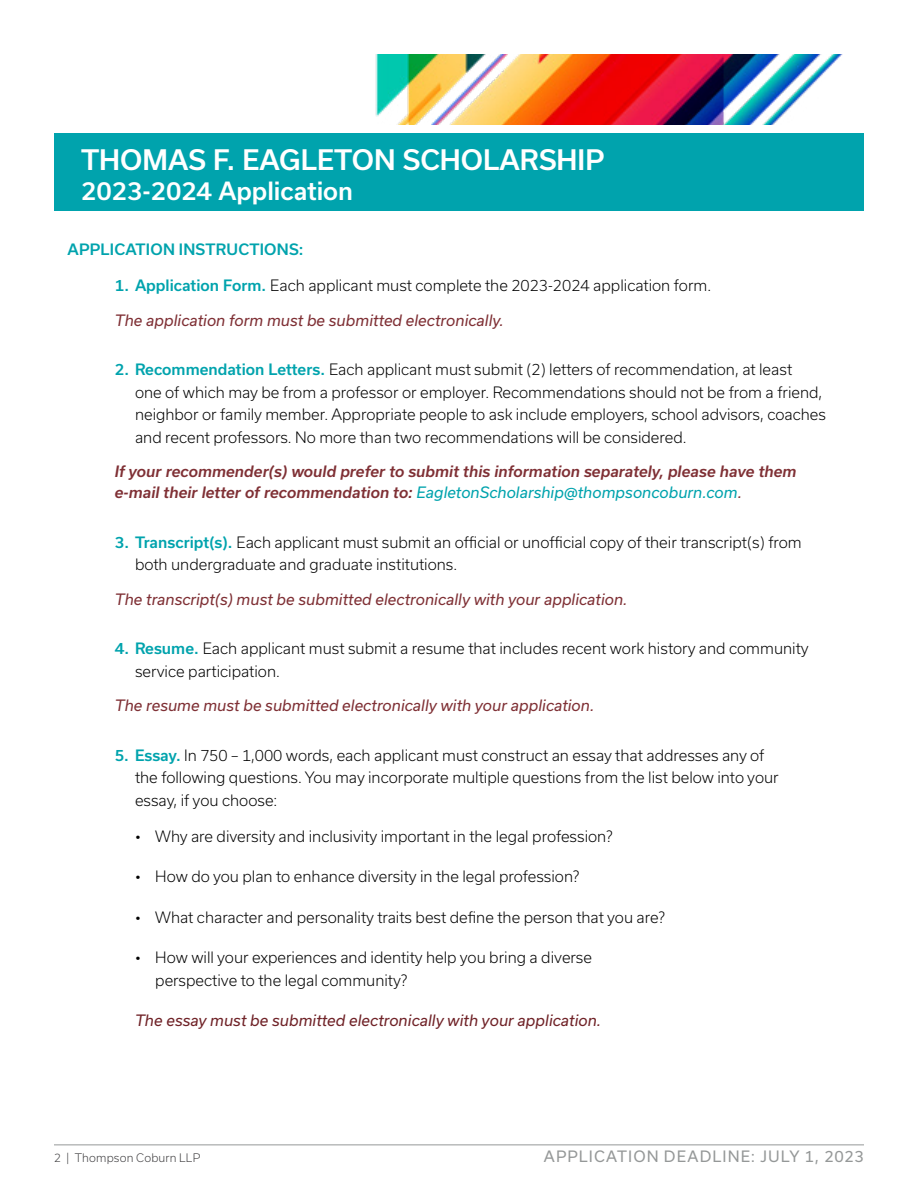
<style>
.page{position:relative;width:918px;height:1188px;background:#fff}
.page>*{position:absolute;margin:0;border:0;box-sizing:border-box;transform-origin:0 0}
.t1{font:500 27px "Usual";color:#fff}
.t2{font:500 24px "Usual";color:#fff}
.t3{font:300 15px/22.5px "Usual";color:#000}
.t4{font:italic 15px "Usual";color:#7f3035}
.t5{font:italic 500 15px/21px "Usual";color:#7f3035}
.t6{font:italic 15px "Usual";color:#702328}
.t7{font:15px "Usual";letter-spacing:.075em;color:#959898}
.t8{font:500 15px "Usual";letter-spacing:.015em;color:#00a3ad}
.t9{font:300 11.25px "Usual";letter-spacing:.015em;color:#414042}
.s1{font-weight:500;color:#00a3ad}
.s2{font-weight:400;color:#00a3ad}
.s3{font-weight:400}
</style>
<div class="page">
<img style="left:375px;top:54px;width:468px;height:70px">
<hr style="left:54px;top:1144px;width:810px;height:1px;background:#959898">
<div style="left:54px;top:134px;width:810px;height:77px;background:#00a3ad"></div>
<h1 class="t1" style="left:81px;top:144px;width:525px">THOMAS F. EAGLETON SCHOLARSHIP</h1>
<h2 class="t2" style="left:81px;top:177px;width:274px">2023-2024 Application</h2>
<p class="t8" style="left:68px;top:241px;width:237px">APPLICATION INSTRUCTIONS:</p>
<p class="t3" style="left:115px;top:275px;width:598px"><span class="s1">1. Application Form.</span> Each applicant must complete the 2023-2024 application form.</p>
<p class="t4" style="left:115px;top:312px;width:391px">The application form must be submitted electronically.</p>
<p class="t3" style="left:135px;top:359px;width:693px;text-indent:-20px"><span class="s1">2. Recommendation Letters.</span> Each applicant must submit (2) letters of recommendation, at least<br>one of which may be from a professor or employer. Recommendations should not be from a friend, neighbor or family member. Appropriate people to ask include employers, school advisors, coaches and recent professors. No more than two recommendations will be considered.</p>
<p class="t5" style="left:115px;top:461px;width:683px">If your recommender(s) would prefer to submit this information separately, please have them e-mail their letter of recommendation to: <span class="s2">EagletonScholarship@thompsoncoburn.com</span><span class="s3">.</span></p>
<p class="t3" style="left:135px;top:531px;width:668px;text-indent:-20px"><span class="s1">3. Transcript(s).</span> Each applicant must submit an official or unofficial copy of their transcript(s) from both undergraduate and graduate institutions.</p>
<p class="t4" style="left:115px;top:591px;width:514px">The transcript(s) must be submitted electronically with your application.</p>
<p class="t3" style="left:135px;top:638px;width:675px;text-indent:-20px"><span class="s1">4. Resume.</span> Each applicant must submit a resume that includes recent work history and community service participation.</p>
<p class="t4" style="left:115px;top:697px;width:481px">The resume must be submitted electronically with your application.</p>
<p class="t3" style="left:135px;top:744px;width:645px;text-indent:-20px"><span class="s1">5. Essay.</span> In 750 – 1,000 words, each applicant must construct an essay that addresses any of the following questions. You may incorporate multiple questions from the list below into your essay, if you choose:</p>
<p class="t3" style="left:135px;top:825px;width:479px">• Why are diversity and inclusivity important in the legal profession?</p>
<p class="t3" style="left:135px;top:866px;width:446px">• How do you plan to enhance diversity in the legal profession?</p>
<p class="t3" style="left:135px;top:906px;width:531px">• What character and personality traits best define the person that you are?</p>
<p class="t3" style="left:155px;top:947px;width:438px;text-indent:-20px">• How will your experiences and identity help you bring a diverse perspective to the legal community?</p>
<p class="t6" style="left:135px;top:1012px;width:468px">The essay must be submitted electronically with your application.</p>
<p class="t9" style="left:54px;top:1151px;width:148px">2 | Thompson Coburn LLP</p>
<p class="t7" style="left:544px;top:1148px;width:322px">APPLICATION DEADLINE: JULY 1, 2023</p>
</div>
